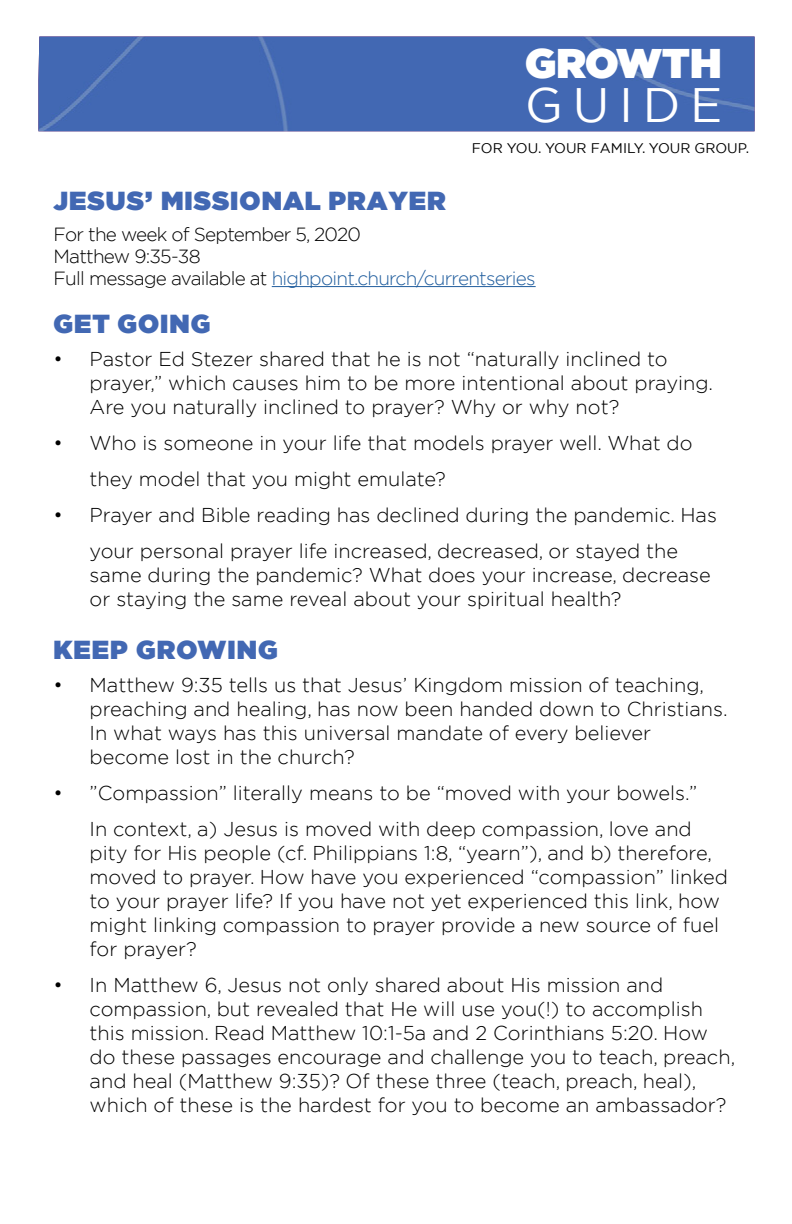
<style>
.page{position:relative;width:792px;height:1224px;background:#fff}
.page>*{position:absolute;margin:0;border:0;box-sizing:border-box;transform-origin:0 0}
.t1{font:900 62.6px "Gotham";letter-spacing:-.06em;color:#fff}
.t2{font:48.2px "Gotham";letter-spacing:.2em;color:#fff}
.t3{font:900 41.4px "Gotham";color:#fff}
.t4{font:900 26px "Gotham";letter-spacing:.04em;color:#4268b3}
.t5{font:300 20px/24px "Gotham";color:#000}
.t6{font:300 19px/22px "Gotham";letter-spacing:-.04em;color:#000}
.t7{font:14px "Gotham";color:#000}
.s1{color:#215e9e}
</style>
<div class="page">
<hr style="left:272px;top:286px;width:264px;height:1px;background:#215e9e">
<div style="left:38px;top:37px;width:717px;height:94px;background:#4268b3"></div>
<h1 class="t1" style="left:468px;top:20px;width:281px">GROWTH</h1>
<h3 class="t3" style="left:525px;top:34px;width:198px">GROWTH</h3>
<h2 class="t2" style="left:525px;top:74px;width:199px">GUIDE</h2>
<p class="t7" style="left:472px;top:139px;width:279px">FOR YOU. YOUR FAMILY. YOUR GROUP.</p>
<h3 class="t4" style="left:54px;top:182px;width:394px">JESUS’ MISSIONAL PRAYER</h3>
<p class="t6" style="left:54px;top:223px;width:484px">For the week of September 5, 2020<br>Matthew 9:35-38<br>Full message available at <span class="s1">highpoint.church/currentseries</span></p>
<h3 class="t4" style="left:54px;top:305px;width:158px">GET GOING</h3>
<p class="t5" style="left:90px;top:347px;width:625px;text-indent:-36px">• Pastor Ed Stezer shared that he is not “naturally inclined to prayer,” which causes him to be more intentional about praying.<br>Are you naturally inclined to prayer? Why or why not?</p>
<p class="t5" style="left:90px;top:425px;width:605px;line-height:36px;text-indent:-36px">• Who is someone in your life that models prayer well. What do they model that you might emulate?</p>
<p class="t5" style="left:54px;top:497px;width:665px;line-height:36px;text-align:center">• Prayer and Bible reading has declined during the pandemic. Has your personal prayer life increased, decreased, or stayed the</p>
<p class="t5" style="left:90px;top:563px;width:623px">same during the pandemic? What does your increase, decrease or staying the same reveal about your spiritual health?</p>
<h3 class="t4" style="left:54px;top:631px;width:226px">KEEP GROWING</h3>
<p class="t5" style="left:90px;top:673px;width:640px;text-indent:-36px">• Matthew 9:35 tells us that Jesus’ Kingdom mission of teaching, preaching and healing, has now been handed down to Christians.<br>In what ways has this universal mandate of every believer become lost in the church?</p>
<p class="t5" style="left:54px;top:775px;width:645px;line-height:36px;text-align:right">• ”Compassion” literally means to be “moved with your bowels.”<br>In context, a) Jesus is moved with deep compassion, love and</p>
<p class="t5" style="left:90px;top:841px;width:640px">pity for His people (cf. Philippians 1:8, “yearn”), and b) therefore, moved to prayer. How have you experienced “compassion” linked to your prayer life? If you have not yet experienced this link, how might linking compassion to prayer provide a new source of fuel for prayer?</p>
<p class="t5" style="left:90px;top:973px;width:647px;text-indent:-36px">• In Matthew 6, Jesus not only shared about His mission and compassion, but revealed that He will use you(!) to accomplish this mission. Read Matthew 10:1-5a and 2 Corinthians 5:20. How do these passages encourage and challenge you to teach, preach, and heal (Matthew 9:35)? Of these three (teach, preach, heal), which of these is the hardest for you to become an ambassador?</p>
</div>
